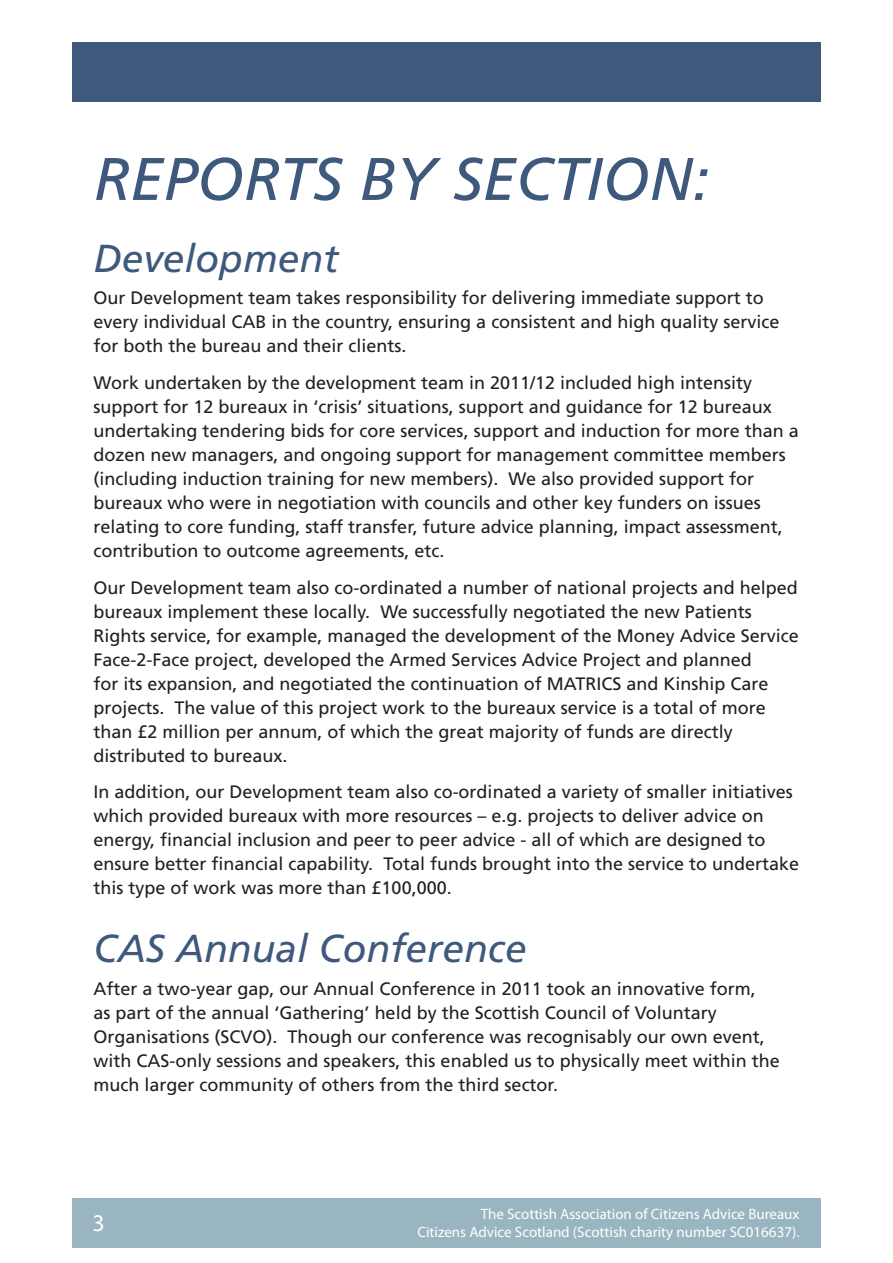
<style>
.page{position:relative;width:893px;height:1263px;background:#fff}
.page>*{position:absolute;margin:0;border:0;box-sizing:border-box;transform-origin:0 0}
.t1{font:italic 60px "Frutiger LT Std";color:#3e597c}
.t2{font:italic 39px "Frutiger LT Std";color:#3e597c}
.t3{font:24px "Myriad Pro";color:#fff}
.t4{font:18px/24px "Frutiger LT Std";color:#231f20}
.t5{font:15px "Myriad Pro";color:#fff}
</style>
<div class="page">
<div style="left:72px;top:1198px;width:749px;height:49px;background:#9ab5c2"></div>
<div style="left:72px;top:43px;width:749px;height:59px;background:#3e597c"></div>
<p class="t1" style="left:94px;top:144px;width:617px">REPORTS BY SECTION:</p>
<p class="t2" style="left:94px;top:235px;width:246px">Development</p>
<p class="t4" style="left:94px;top:286px;width:687px">Our Development team takes responsibility for delivering immediate support to every individual CAB in the country, ensuring a consistent and high quality service for both the bureau and their clients.</p>
<p class="t4" style="left:94px;top:371px;width:707px">Work undertaken by the development team in 2011/12 included high intensity support for 12 bureaux in ‘crisis’ situations, support and guidance for 12 bureaux undertaking tendering bids for core services, support and induction for more than a dozen new managers, and ongoing support for management committee members (including induction training for new members). We also provided support for bureaux who were in negotiation with councils and other key funders on issues relating to core funding, staff transfer, future advice planning, impact assessment, contribution to outcome agreements, etc.</p>
<p class="t4" style="left:94px;top:575px;width:707px">Our Development team also co-ordinated a number of national projects and helped bureaux implement these locally. We successfully negotiated the new Patients Rights service, for example, managed the development of the Money Advice Service Face-2-Face project, developed the Armed Services Advice Project and planned<br>for its expansion, and negotiated the continuation of MATRICS and Kinship Care projects. The value of this project work to the bureaux service is a total of more than £2 million per annum, of which the great majority of funds are directly distributed to bureaux.</p>
<p class="t4" style="left:94px;top:780px;width:707px">In addition, our Development team also co-ordinated a variety of smaller initiatives which provided bureaux with more resources – e.g. projects to deliver advice on energy, financial inclusion and peer to peer advice - all of which are designed to ensure better financial capability. Total funds brought into the service to undertake this type of work was more than £100,000.</p>
<p class="t2" style="left:94px;top:926px;width:435px">CAS Annual Conference</p>
<p class="t4" style="left:94px;top:976px;width:688px">After a two-year gap, our Annual Conference in 2011 took an innovative form,<br>as part of the annual ‘Gathering’ held by the Scottish Council of Voluntary Organisations (SCVO). Though our conference was recognisably our own event, with CAS-only sessions and speakers, this enabled us to physically meet within the much larger community of others from the third sector.</p>
<p class="t3" style="left:92px;top:1208px;width:14px">3</p>
<p class="t5" style="left:481px;top:1205px;width:320px">The Scottish Association of Citizens Advice Bureaux</p>
<p class="t5" style="left:417px;top:1223px;width:383px">Citizens Advice Scotland (Scottish charity number SC016637).</p>
</div>
